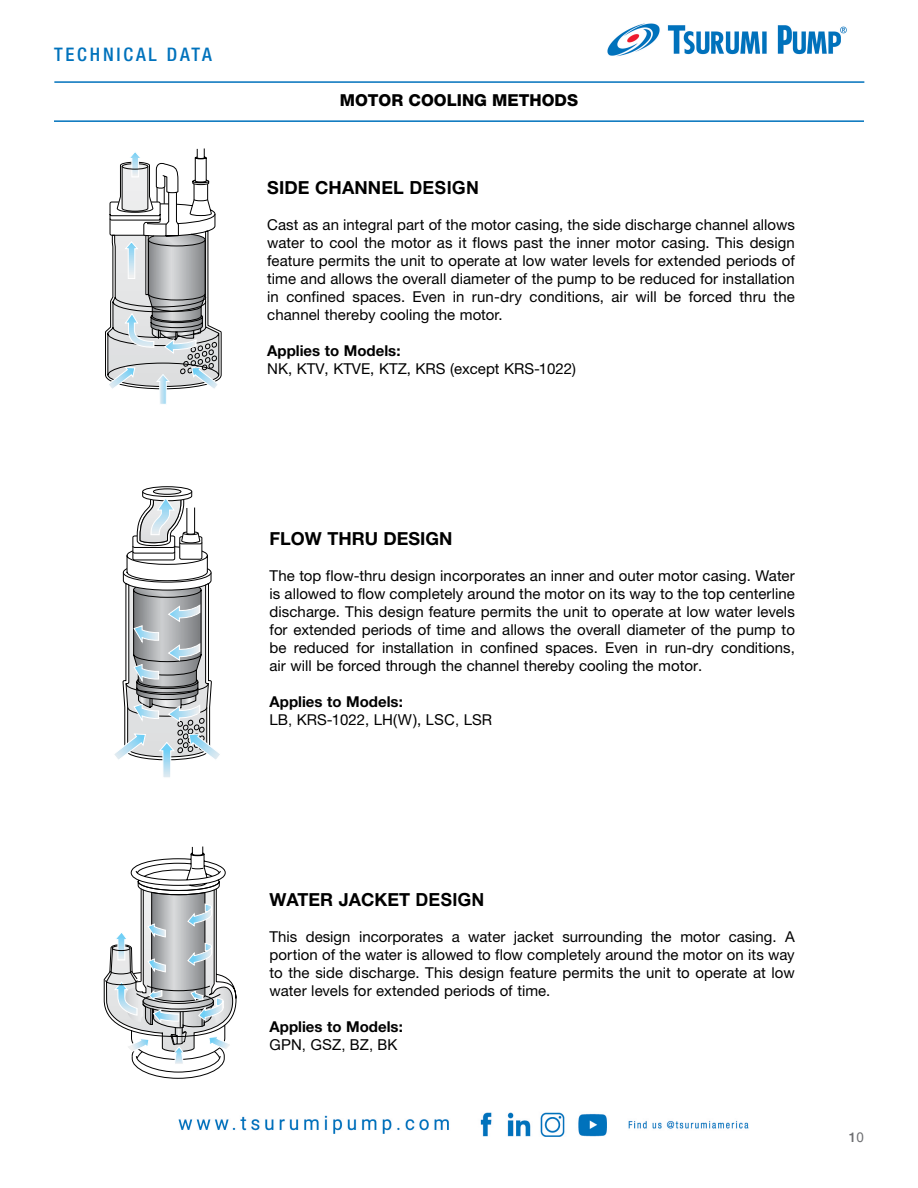
<style>
.page{position:relative;width:918px;height:1188px;background:#fff}
.page>*{position:absolute;margin:0;border:0;box-sizing:border-box;transform-origin:0 0}
.t1{font:500 condensed 18.75px "Helvetica Neue LT Std";letter-spacing:.15em;color:#0072bc}
.t2{font:700 18px "Helvetica Neue LT Std";color:#000}
.t3{font:800 16.5px "Helvetica Neue LT Std";color:#000}
.t4{font:15px/18px "Helvetica Neue LT Std";color:#000;text-align:justify}
.t5{font:700 15px "Helvetica Neue LT Std";color:#000}
.t6{font:15px "Arial";color:#000}
.t7{font:500 13.5px "Helvetica Neue LT Std";color:#6d6e71}
.s1{font-family:"Arial"}
.s2{font-weight:700}
.s3{font-family:"Helvetica Neue LT Std"}
.s4{font-family:"Arial";font-weight:400}
</style>
<div class="page">
<hr style="left:54px;top:81px;width:810px;height:2px;background:#0072bc">
<hr style="left:54px;top:120px;width:810px;height:2px;background:#0072bc">
<svg style="left:105px;top:148px;width:116px;height:256px"></svg>
<svg style="left:104px;top:846px;width:132px;height:233px"></svg>
<div style="left:143px;top:487px;width:49px;height:10px;border:1px solid #000;border-radius:50%"></div>
<svg style="left:114px;top:489px;width:106px;height:288px"></svg>
<img style="left:178px;top:1112px;width:571px;height:25px">
<img style="left:607px;top:23px;width:240px;height:34px">
<p class="t1" style="left:54px;top:43px;width:159px">TECHNICAL DATA</p>
<p class="t3" style="left:340px;top:91px;width:240px">MOTOR COOLING METHODS</p>
<p class="t2" style="left:267px;top:177px;width:213px">SIDE CHANNEL <span class="s1">DESIGN</span></p>
<p class="t4" style="left:267px;top:216px;width:529px">Cast as an integral part of the motor casing, the side discharge channel allows water to cool the motor as it flows past the inner motor casing. This design feature permits the unit to operate at low water levels for extended periods of time and allows the overall diameter of the pump to be reduced for installation in confined spaces. Even in run-dry conditions, air will be forced thru the channel thereby cooling the motor.</p>
<p class="t5" style="left:267px;top:342px;width:135px">Applies to Models:</p>
<p class="t4" style="left:267px;top:360px;width:310px">NK, KTV, KTVE, KTZ, KRS (except KRS-1022)</p>
<p class="t2" style="left:270px;top:528px;width:185px">FLOW THRU DESIGN</p>
<p class="t4" style="left:270px;top:567px;width:527px">The top flow-thru design incorporates an inner and outer motor casing. Water is allowed to flow completely around the motor on its way to the top centerline discharge. This design feature permits the unit to operate at low water levels for extended periods of time and allows the overall diameter of the pump to be reduced for installation in confined spaces. Even in run-dry conditions, air will be forced <span class="s1">through</span> the channel thereby cooling the motor.</p>
<p class="t4" style="left:270px;top:693px;width:224px"><span class="s2">Applies to Models:<br></span>LB<span class="s1">,</span> KRS-1022, LH<span class="s1">(W)</span>, <span class="s1">LSC,</span> LSR</p>
<p class="t2" style="left:270px;top:888px;width:217px">WATER JACKET <span class="s1">DESIGN</span></p>
<p class="t4" style="left:270px;top:927px;width:527px">This design incorporates a water jacket surrounding <span class="s1">the</span> motor casing. A portion of the water is allowed to flow completely around the motor on its way to the side discharge. This design feature permits the unit to operate at low water levels for extended periods of time.</p>
<p class="t5" style="left:270px;top:1017px;width:135px">Applies to Models:</p>
<p class="t6" style="left:270px;top:1034px;width:129px"><span class="s3">G</span>PN, GSZ, BZ, BK</p>
<p class="t7" style="left:849px;top:1129px;width:17px">1<span class="s4">0</span></p>
</div>
